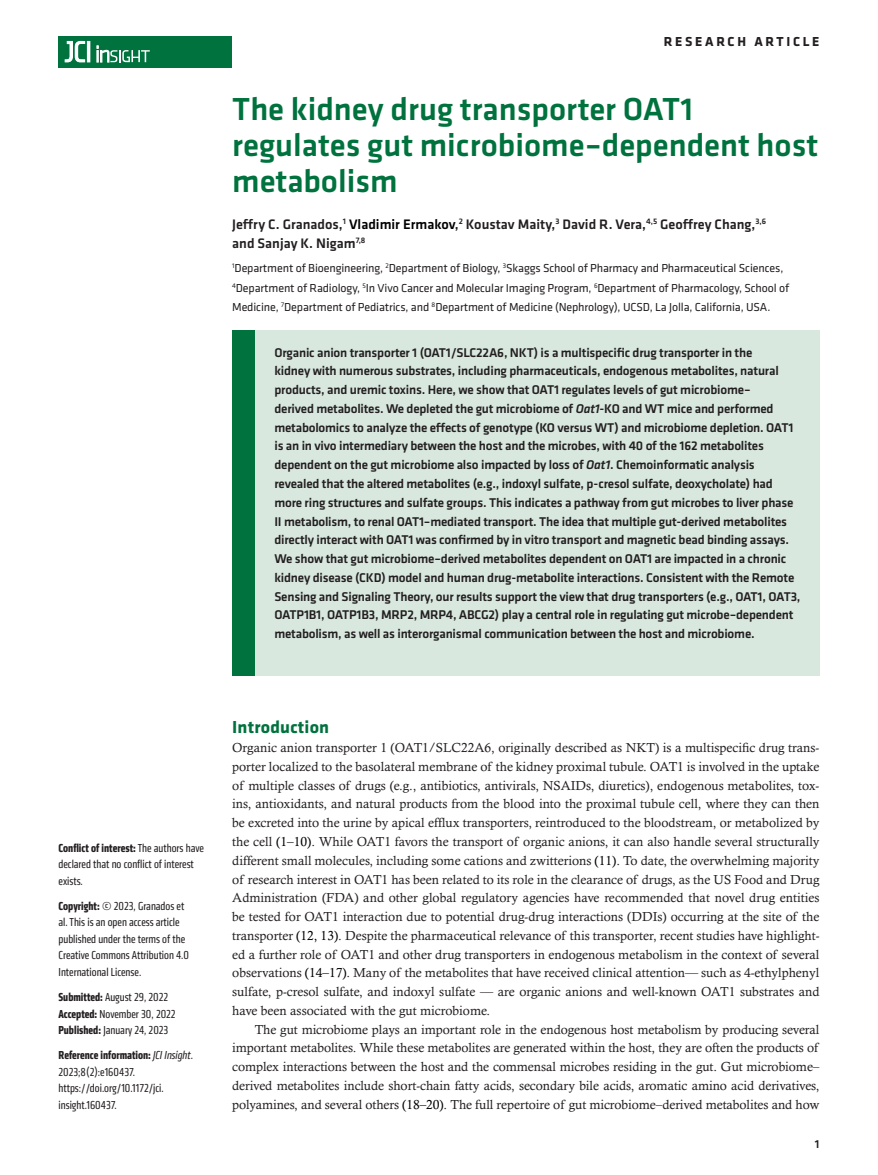
<style>
.page{position:relative;width:878px;height:1175px;background:#fff}
.page>*{position:absolute;margin:0;border:0;box-sizing:border-box;transform-origin:0 0}
.t1{font:500 33px/36px "Klavika Basic";color:#00723e}
.t2{font:700 18px "Klavika";letter-spacing:.01em;color:#00723e}
.t3{font:500 14.25px/19.5px "Klavika Basic";color:#231f20}
.t4{font:700 13.5px "Klavika Basic";letter-spacing:.2em;color:#231f20}
.t5{font:13.2px/18.8px "Calisto MT Std";color:#231f20;text-align:justify}
.t6{font:500 13.2px/18.8px "Klavika Basic";letter-spacing:-.015em;color:#231f20}
.t7{font:condensed 12px/16.5px "Klavika";color:#231f20}
.t8{font:12px/19.5px "Klavika";letter-spacing:-.01em;color:#231f20}
.t9{font:500 12px "Klavika Basic";color:#231f20}
.s1{color:#000}
.s2{font-style:italic}
.s3{font-weight:700}
</style>
<div class="page">
<div style="left:59px;top:36px;width:173px;height:31px;background:#00723e"></div>
<hr style="left:87px;top:41px;width:3px;height:21px;background:#fff">
<svg style="left:64px;top:41px;width:21px;height:22px"></svg>
<svg style="left:97px;top:46px;width:53px;height:16px"></svg>
<div style="left:232px;top:330px;width:587px;height:345px;background:#d8e8df"></div>
<div style="left:232px;top:330px;width:22px;height:345px;background:#00723e"></div>
<p class="t4" style="left:663px;top:32px;width:157px">RESEARCH ARTICLE</p>
<h1 class="t1" style="left:232px;top:91px;width:587px">The kidney drug transporter OAT1 regulates gut microbiome–dependent host metabolism</h1>
<p class="t3" style="left:232px;top:214px;width:535px">Jeffry C. Granados,<sup>1</sup> <span class="s1">Vladimir Ermakov</span>,<sup>2</sup> Koustav Maity,<sup>3</sup> David R. Vera,<sup>4,5</sup> Geoffrey Chang,<sup>3,6 </sup>and Sanjay K. Nigam<sup>7,8</sup></p>
<p class="t8" style="left:232px;top:258px;width:558px"><sup>1</sup>Department of Bioengineering, <sup>2</sup>Department of Biology, <sup>3</sup>Skaggs School of Pharmacy and Pharmaceutical Sciences,<br><sup>4</sup>Department of Radiology, <sup>5</sup>In Vivo Cancer and Molecular Imaging Program, <sup>6</sup>Department of Pharmacology, School of<br>Medicine, <sup>7</sup>Department of Pediatrics, and <sup>8</sup>Department of Medicine (Nephrology), UCSD, La Jolla, California, USA.</p>
<p class="t6" style="left:274px;top:342px;width:527px">Organic anion transporter 1 (OAT1/SLC22A6, NKT) is a multispecific drug transporter in the<br>kidney with numerous substrates, including pharmaceuticals, endogenous metabolites, natural products, and uremic toxins. Here, we show that OAT1 regulates levels of gut microbiome–<br>derived metabolites. We depleted the gut microbiome of <span class="s2">Oat1</span>-KO and WT mice and performed metabolomics to analyze the effects of genotype (KO versus WT) and microbiome depletion. OAT1 is an in vivo intermediary between the host and the microbes, with 40 of the 162 metabolites dependent on the gut microbiome also impacted by loss of <span class="s2">Oat1</span>. Chemoinformatic analysis revealed that the altered metabolites (e.g., indoxyl sulfate, p-cresol sulfate, deoxycholate) had more ring structures and sulfate groups. This indicates a pathway from gut microbes to liver phase II metabolism, to renal OAT1–mediated transport. The idea that multiple gut-derived metabolites directly interact with OAT1 was confirmed by in vitro transport and magnetic bead binding assays.<br>We show that gut microbiome–derived metabolites dependent on OAT1 are impacted in a chronic kidney disease (CKD) model and human drug-metabolite interactions. Consistent with the Remote Sensing and Signaling Theory, our results support the view that drug transporters (e.g., OAT1, OAT3, OATP1B1, OATP1B3, MRP2, MRP4, ABCG2) play a central role in regulating gut microbe–dependent metabolism, as well as interorganismal communication between the host and microbiome.</p>
<p class="t7" style="left:59px;top:839px;width:147px"><span class="s3">Conflict of interest:</span> The authors have declared that no conflict of interest exists.</p>
<p class="t7" style="left:59px;top:897px;width:132px"><span class="s3">Copyright:</span> © 2023, Granados et al. This is an open access article published under the terms of the<br>Creative Commons Attribution 4.0<br>International License.</p>
<p class="t7" style="left:59px;top:988px;width:119px"><span class="s3">Submitted:</span> August 29, 2022<br><span class="s3">Accepted:</span> November 30, 2022<br><span class="s3">Published:</span> January 24, 2023</p>
<p class="t7" style="left:59px;top:1046px;width:136px"><span class="s3">Reference information:</span> <span class="s2">JCI Insight</span>.<br>2023;8(2):e160437. https://doi.org/10.1172/jci. insight.160437.</p>
<h2 class="t2" style="left:232px;top:714px;width:98px">Introduction</h2>
<p class="t5" style="left:232px;top:738px;width:588px">Organic anion transporter 1 (OAT1/SLC22A6, originally described as NKT) is a multispecific drug trans&shy;porter localized to the basolateral membrane of the kidney proximal tubule. OAT1 is involved in the uptake of multiple classes of drugs (e.g., antibiotics, antivirals, NSAIDs, diuretics), endogenous metabolites, tox&shy;ins, antioxidants, and natural products from the blood into the proximal tubule cell, where they can then be excreted into the urine by apical efflux transporters, reintroduced to the bloodstream, or metabolized by the cell <span class="s1">(1–10)</span>. While OAT1 favors the transport of organic anions, it can also handle several structurally different small molecules, including some cations and zwitterions <span class="s1">(11)</span>. To date, the overwhelming majority of research interest in OAT1 has been related to its role in the clearance of drugs, as the US Food and Drug Administration (FDA) and other global regulatory agencies have recommended that novel drug entities be tested for OAT1 interaction due to potential drug-drug interactions (DDIs) occurring at the site of the transporter <span class="s1">(12, 13)</span>. Despite the pharmaceutical relevance of this transporter, recent studies have highlight&shy;ed a further role of OAT1 and other drug transporters in endogenous metabolism in the context of several observations <span class="s1">(14–17)</span>. Many of the metabolites that have received clinical attention— such as 4-ethylphenyl sulfate, p-cresol sulfate, and indoxyl sulfate — are organic anions and well-known OAT1 substrates and have been associated with the gut microbiome.</p>
<p class="t5" style="left:232px;top:1019px;width:588px;text-indent:22px">The gut microbiome plays an important role in the endogenous host metabolism by producing several important metabolites. While these metabolites are generated within the host, they are often the products of complex interactions between the host and the commensal microbes residing in the gut. Gut microbiome– derived metabolites include short-chain fatty acids, secondary bile acids, aromatic amino acid derivatives, polyamines, and several others <span class="s1">(18–20)</span>. The full repertoire of gut microbiome–derived metabolites and how</p>
<p class="t9" style="left:814px;top:1135px;width:6px">1</p>
</div>
